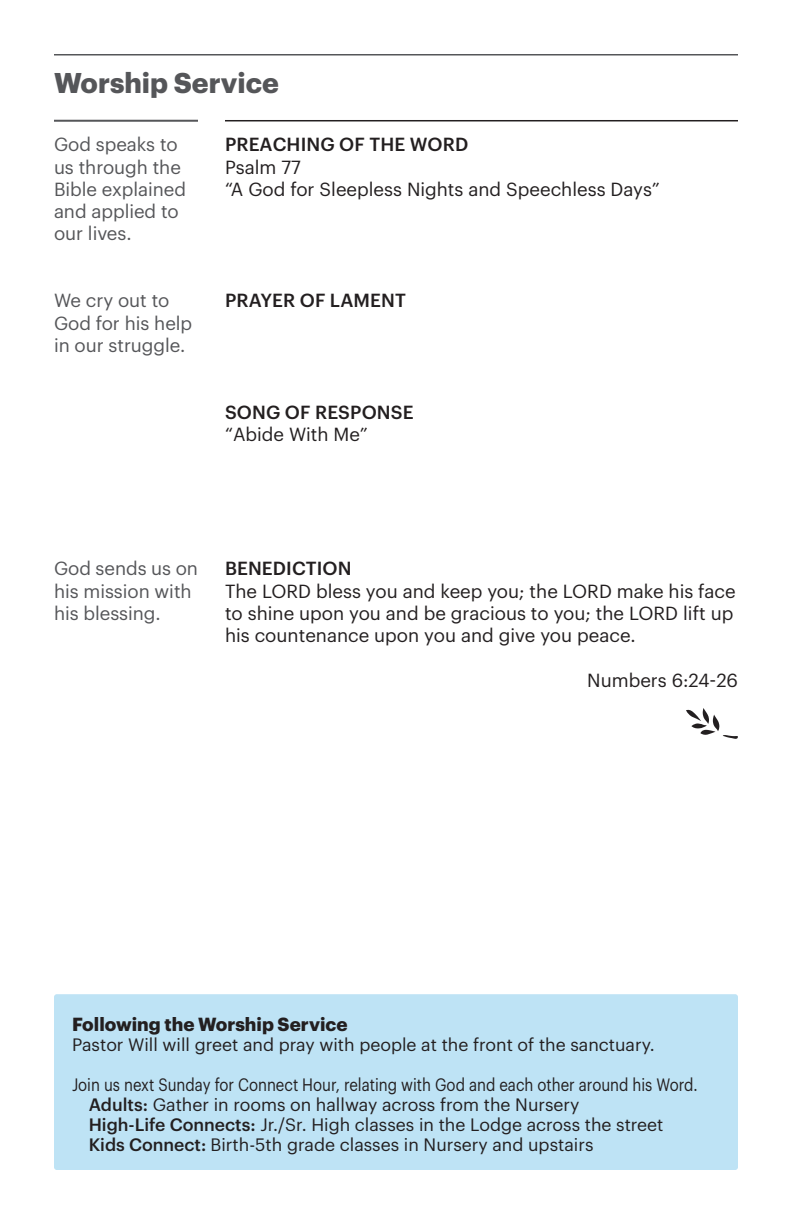
<style>
.page{position:relative;width:792px;height:1224px;background:#fff}
.page>*{position:absolute;margin:0;border:0;box-sizing:border-box;transform-origin:0 0}
.t1{font:52px "Southwood Collateral v 0.1";color:#231f20}
.t2{font:700 28px "Graphik";color:#555659}
.t3{font:18.6px/22.4px "Graphik";color:#231f20}
.t4{font:18.6px/22.4px "Graphik";letter-spacing:-.005em;color:#555659}
.t5{font:500 18.6px "Graphik";letter-spacing:.005em;color:#231f20}
.t6{font:700 18.6px "Graphik";color:#231f20}
.t7{font:17.6px "Graphik";color:#231f20}
.t8{font:17.6px "Graphik";color:#231f20;scale:.85 1}
.s1{font-weight:500}
</style>
<div class="page">
<hr style="left:54px;top:120px;width:144px;height:2px;background:#555659">
<hr style="left:225px;top:120px;width:513px;height:1px;background:#231f20">
<hr style="left:54px;top:54px;width:684px;height:2px;background:#555659">
<div style="left:54px;top:994px;width:684px;height:176px;background:#bee3f5;border-radius:3px"></div>
<p class="t2" style="left:54px;top:61px;width:226px">Worship Service</p>
<p class="t5" style="left:225px;top:130px;width:245px">PREACHING OF THE WORD</p>
<p class="t3" style="left:225px;top:154px;width:77px">Psalm 77</p>
<p class="t3" style="left:225px;top:176px;width:436px">“A God for Sleepless Nights and Speechless Days”</p>
<p class="t4" style="left:54px;top:132px;width:134px">God speaks to us through the<br>Bible explained and applied to our lives.</p>
<p class="t4" style="left:54px;top:288px;width:140px">We cry out to<br>God for his help in our struggle.</p>
<p class="t5" style="left:225px;top:287px;width:182px">PRAYER OF LAMENT</p>
<p class="t5" style="left:225px;top:398px;width:190px">SONG OF RESPONSE</p>
<p class="t3" style="left:225px;top:422px;width:144px">“Abide With Me”</p>
<p class="t4" style="left:54px;top:556px;width:145px">God sends us on his mission with his blessing.</p>
<p class="t5" style="left:225px;top:554px;width:128px">BENEDICTION</p>
<p class="t3" style="left:225px;top:578px;width:512px">The LORD bless you and keep you; the LORD make his face to shine upon you and be gracious to you; the LORD lift up his countenance upon you and give you peace.</p>
<p class="t3" style="left:587px;top:667px;width:152px">Numbers 6:24-26</p>
<p class="t1" style="left:686px;top:701px;width:53px">A</p>
<p class="t6" style="left:72px;top:1010px;width:277px">Following the Worship Service</p>
<p class="t7" style="left:72px;top:1031px;width:584px">Pastor Will will greet and pray with people at the front of the sanctuary.</p>
<p class="t8" style="left:72px;top:1071px;width:738px">Join us next Sunday for Connect Hour, relating with God and each other around his Word.</p>
<p class="t7" style="left:89px;top:1091px;width:492px"><span class="s1">Adults:</span> Gather in rooms on hallway across from the Nursery</p>
<p class="t7" style="left:89px;top:1111px;width:576px"><span class="s1">High-Life Connects:</span> Jr./Sr. High classes in the Lodge across the street</p>
<p class="t7" style="left:89px;top:1131px;width:506px"><span class="s1">Kids Connect:</span> Birth-5th grade classes in Nursery and upstairs</p>
</div>
